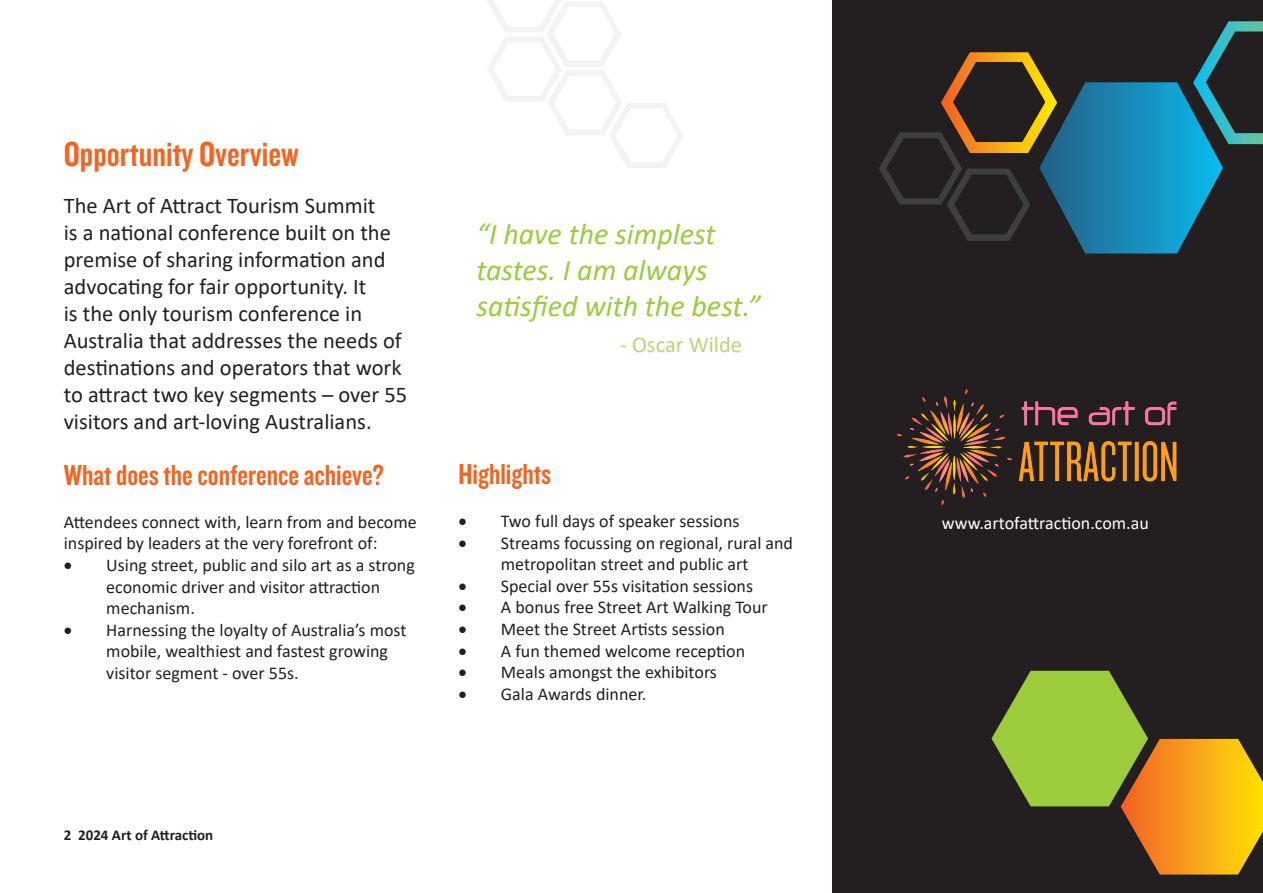
<style>
.page{position:relative;width:1263px;height:893px;background:#fff}
.page>*{position:absolute;margin:0;border:0;box-sizing:border-box;transform-origin:0 0}
.t1{font:36px "Knockout HTF49 Liteweight";color:#f36421}
.t2{font:italic 30px/36px "Calibri";color:#9ccb3b}
.t3{font:30px "Knockout HTF49 Liteweight";color:#f36421}
.t4{font:22.5px/27px "Calibri";color:#231f20}
.t5{font:22.5px "Calibri";color:#b8d774}
.t6{font:18px/21.6px "Calibri";color:#231f20}
.t7{font:18px "Calibri";color:#fff}
.t8{font:700 15px "Calibri";color:#231f20}
</style>
<div class="page">
<div style="left:833px;top:0;width:430px;height:893px;background:#231f20"></div>
<svg style="left:879px;top:21px;width:384px;height:233px"></svg>
<svg style="left:991px;top:671px;width:272px;height:203px"></svg>
<img style="left:896px;top:389px;width:281px;height:116px">
<svg style="left:487px;top:0;width:196px;height:168px"></svg>
<p class="t1" style="left:64px;top:136px;width:237px">Opportunity Overview</p>
<p class="t4" style="left:64px;top:191px;width:345px">The Art of Attract Tourism Summit<br>is a national conference built on the premise of sharing information and advocating for fair opportunity. It<br>is the only tourism conference in Australia that addresses the needs of destinations and operators that work to attract two key segments – over 55 visitors and art-loving Australians.</p>
<p class="t3" style="left:64px;top:459px;width:322px">What does the conference achieve?</p>
<p class="t6" style="left:64px;top:511px;width:354px">Attendees connect with, learn from and become inspired by leaders at the very forefront of:</p>
<p class="t6" style="left:106px;top:554px;width:310px;text-indent:-43px">• Using street, public and silo art as a strong economic driver and visitor attraction mechanism.</p>
<p class="t6" style="left:106px;top:619px;width:302px;text-indent:-43px">• Harnessing the loyalty of Australia’s most mobile, wealthiest and fastest growing visitor segment - over 55s.</p>
<p class="t2" style="left:476px;top:214px;width:286px">“I have the simplest tastes. I am always satisfied with the best.”</p>
<p class="t5" style="left:620px;top:329px;width:124px">- Oscar Wilde</p>
<p class="t3" style="left:458px;top:458px;width:94px">Highlights</p>
<p class="t6" style="left:458px;top:510px;width:283px">• Two full days of speaker sessions</p>
<p class="t6" style="left:458px;top:531px;width:336px;text-align:center">• Streams focussing on regional, rural and metropolitan street and public art</p>
<p class="t6" style="left:458px;top:574px;width:296px">• Special over 55s visitation sessions</p>
<p class="t6" style="left:458px;top:596px;width:311px">• A bonus free Street Art Walking Tour</p>
<p class="t6" style="left:458px;top:618px;width:268px">• Meet the Street Artists session</p>
<p class="t6" style="left:458px;top:639px;width:288px">• A fun themed welcome reception</p>
<p class="t6" style="left:458px;top:661px;width:260px">• Meals amongst the exhibitors</p>
<p class="t6" style="left:458px;top:682px;width:190px">• Gala Awards dinner.</p>
<p class="t8" style="left:64px;top:825px;width:151px">2 2024 Art of Attraction</p>
<p class="t7" style="left:942px;top:511px;width:208px">www.artofattraction.com.au</p>
</div>
